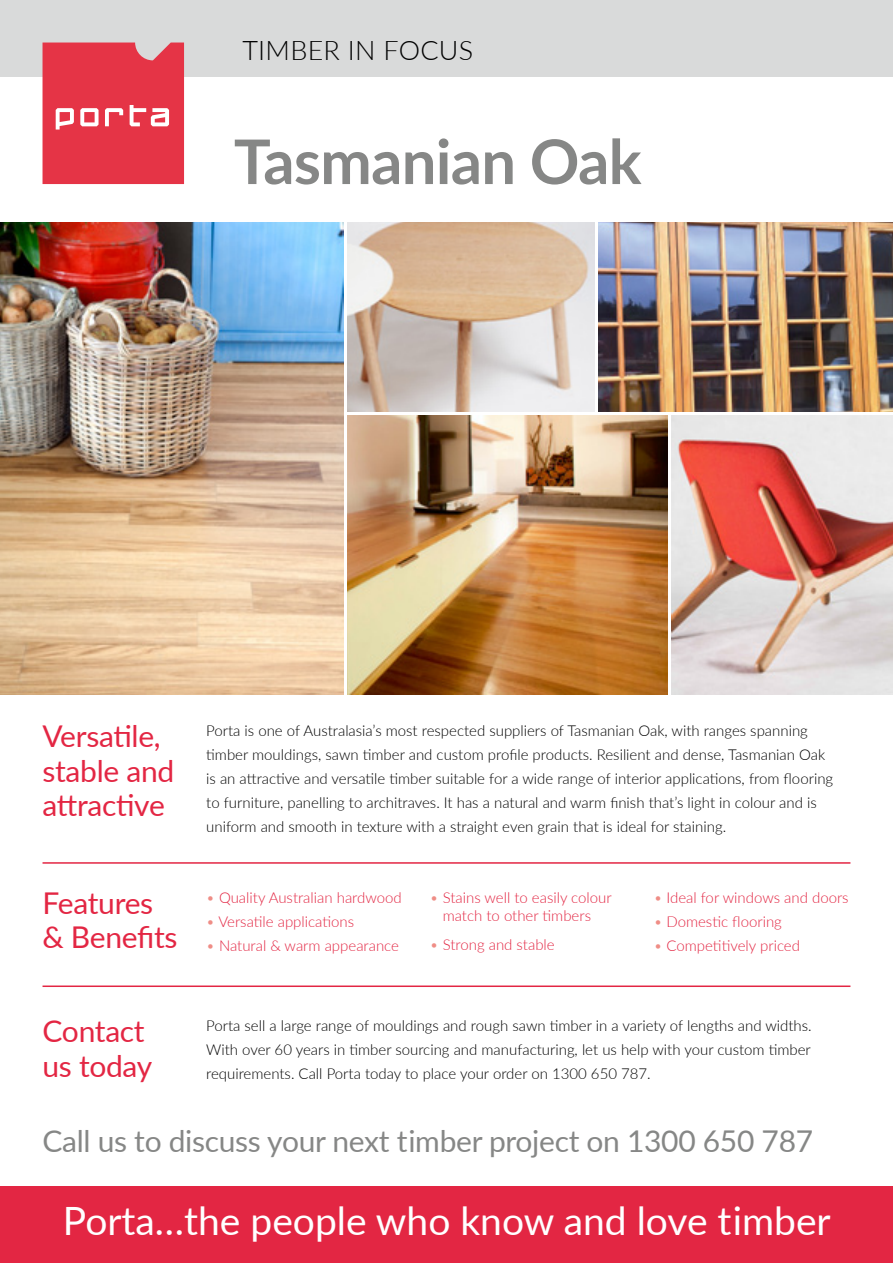
<style>
.page{position:relative;width:893px;height:1263px;background:#fff}
.page>*{position:absolute;margin:0;border:0;box-sizing:border-box;transform-origin:0 0}
.t1{font:700 61.5px "Lato";letter-spacing:-.01em;color:#868786}
.t2{font:39px "Lato";color:#fff}
.t3{font:30px/34.5px "Lato";letter-spacing:-.01em;color:#e32643}
.t4{font:30px "Lato";letter-spacing:-.01em;color:#868786}
.t5{font:300 27px "Lato";letter-spacing:.01em;color:#000}
.t6{font:300 15px/24px "Lato";color:#000;text-align:justify}
.t7{font:300 15px/18px "Lato";color:#e32643;text-align:center}
.s1{color:#ef8d86}
</style>
<div class="page">
<div style="left:0;top:0;width:893px;height:77px;background:#d9dada"></div>
<hr style="left:43px;top:985px;width:807px;height:2px;background:#e32643">
<hr style="left:43px;top:862px;width:807px;height:2px;background:#e32643">
<div style="left:0;top:1186px;width:893px;height:77px;background:#e32643"></div>
<img style="left:348px;top:222px;width:246px;height:190px">
<img style="left:599px;top:222px;width:294px;height:190px">
<img style="left:348px;top:416px;width:319px;height:278px">
<img style="left:671px;top:416px;width:222px;height:278px">
<img style="left:0;top:222px;width:343px;height:472px">
<svg style="left:43px;top:43px;width:141px;height:141px;background:#e64151"></svg>
<h3 class="t5" style="left:242px;top:31px;width:232px">Timber in focus</h3>
<h1 class="t1" style="left:234px;top:116px;width:409px">Tasmanian Oak</h1>
<h3 class="t3" style="left:43px;top:718px;width:133px">Versatile, stable and attractive</h3>
<h3 class="t3" style="left:43px;top:884px;width:136px">Features &amp; Benefits</h3>
<h3 class="t3" style="left:43px;top:1012px;width:111px">Contact us today</h3>
<p class="t6" style="left:206px;top:718px;width:628px;text-align:left">Porta is one of Australasia’s most respected suppliers of Tasmanian Oak, with ranges spanning timber mouldings, sawn timber and custom profile products. Resilient and dense, Tasmanian Oak is an attractive and versatile timber suitable for a wide range of interior applications, from flooring to furniture, panelling to architraves. It has a natural and warm finish that’s light in colour and is uniform and smooth in texture with a straight even grain that is ideal for staining.</p>
<p class="t7" style="left:206px;top:888px;width:197px"><span class="s1">•</span> Quality Australian hardwood</p>
<p class="t7" style="left:206px;top:912px;width:149px"><span class="s1">•</span> Versatile applications</p>
<p class="t7" style="left:206px;top:936px;width:194px"><span class="s1">•</span> Natural &amp; warm appearance</p>
<p class="t7" style="left:430px;top:888px;width:183px"><span class="s1">•</span> Stains well to easily colour match to other timbers</p>
<p class="t7" style="left:430px;top:935px;width:126px"><span class="s1">•</span> Strong and stable</p>
<p class="t7" style="left:654px;top:888px;width:196px"><span class="s1">•</span> Ideal for windows and doors</p>
<p class="t7" style="left:654px;top:912px;width:130px"><span class="s1">•</span> Domestic flooring</p>
<p class="t7" style="left:654px;top:936px;width:148px"><span class="s1">•</span> Competitively priced</p>
<p class="t6" style="left:206px;top:1013px;width:607px">Porta sell a large range of mouldings and rough sawn timber in a variety of lengths and widths.<br>With over 60 years in timber sourcing and manufacturing, let us help with your custom timber requirements. Call Porta today to place your order on 1300 650 787.</p>
<h3 class="t4" style="left:43px;top:1119px;width:772px">Call us to discuss your next timber project on 1300 650 787</h3>
<h2 class="t2" style="left:63px;top:1193px;width:769px">Porta…the people who know and love timber</h2>
</div>
